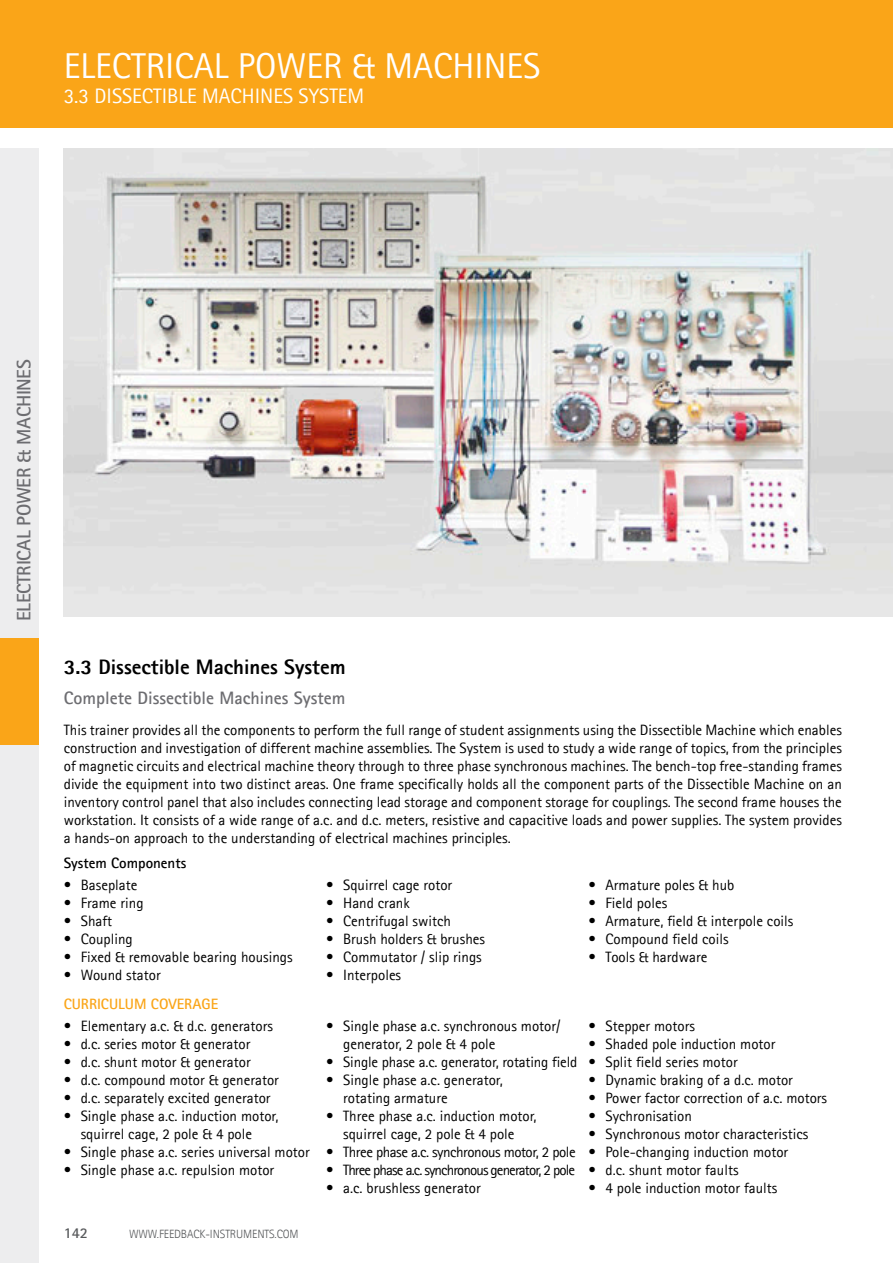
<style>
.page{position:relative;width:893px;height:1263px;background:#fff}
.page>*{position:absolute;margin:0;border:0;box-sizing:border-box;transform-origin:0 0}
.t1{font:36px "Agfa Rotis Sans Serif";color:#fff}
.t2{font:800 21px "Agfa Rotis Sans Serif";color:#000}
.t3{font:21px "Agfa Rotis Sans Serif";color:#fff}
.t4{font:700 19.5px "Agfa Rotis Sans Serif";letter-spacing:-.02em;color:#6d6d71}
.t5{font:700 18px "Agfa Rotis Sans Serif";color:#6d6d71}
.t6{font:15px/18px "Agfa Rotis Sans Serif";color:#000}
.t7{font:15px "Agfa Rotis Sans Serif";letter-spacing:-.06em;color:#000}
.t8{font:15px "Agfa Rotis Sans Serif";letter-spacing:-.03em;color:#000}
.t9{font:700 15px "Agfa Rotis Sans Serif";color:#faa518}
.t10{font:700 15px "Agfa Rotis Sans Serif";color:#000}
.t11{font:700 15px "Agfa Rotis Sans Serif";color:#57595b}
.t12{font:300 12px "Agfa Rotis Sans Serif";letter-spacing:-.01em;color:#57595b}
</style>
<div class="page">
<div style="left:0;top:149px;width:38px;height:1114px;background:#ededee"></div>
<div style="left:0;top:0;width:893px;height:128px;background:#faa518"></div>
<div style="left:0;top:638px;width:38px;height:106px;background:#faa518"></div>
<img style="left:64px;top:149px;width:828px;height:468px">
<h1 class="t1" style="left:64px;top:44px;width:478px">ELECTRICAL POWER &amp; MACHINES</h1>
<h2 class="t3" style="left:64px;top:84px;width:302px">3.3 DISSECTIBLE MACHINES SYSTEM</h2>
<h3 class="t4" style="left:12px;top:621px;width:263px;rotate:-90deg">ELECTRICAL POWER &amp; MACHINES</h3>
<h2 class="t2" style="left:64px;top:653px;width:283px">3.3 Dissectible Machines System</h2>
<p class="t5" style="left:64px;top:686px;width:283px">Complete Dissectible Machines System</p>
<p class="t6" style="left:64px;top:720px;width:780px;text-align:justify">This trainer provides all the components to perform the full range of student assignments using the Dissectible Machine which enables construction and investigation of different machine assemblies. The System is used to study a wide range of topics, from the principles of magnetic circuits and electrical machine theory through to three phase synchronous machines. The bench-top free-standing frames divide the equipment into two distinct areas. One frame specifically holds all the component parts of the Dissectible Machine on an inventory control panel that also includes connecting lead storage and component storage for couplings. The second frame houses the workstation. It consists of a wide range of a.c. and d.c. meters, resistive and capacitive loads and power supplies. The system provides a hands-on approach to the understanding of electrical machines principles.</p>
<p class="t10" style="left:64px;top:853px;width:124px">System Components</p>
<p class="t6" style="left:64px;top:876px;width:75px">• Baseplate</p>
<p class="t6" style="left:64px;top:894px;width:81px">• Frame ring</p>
<p class="t6" style="left:64px;top:912px;width:50px">• Shaft</p>
<p class="t6" style="left:64px;top:930px;width:70px">• Coupling</p>
<p class="t6" style="left:64px;top:948px;width:230px">• Fixed &amp; removable bearing housings</p>
<p class="t6" style="left:64px;top:966px;width:98px">• Wound stator</p>
<p class="t6" style="left:326px;top:876px;width:128px">• Squirrel cage rotor</p>
<p class="t6" style="left:326px;top:894px;width:85px">• Hand crank</p>
<p class="t6" style="left:326px;top:912px;width:126px">• Centrifugal switch</p>
<p class="t6" style="left:326px;top:930px;width:160px">• Brush holders &amp; brushes</p>
<p class="t6" style="left:326px;top:948px;width:157px">• Commutator / slip rings</p>
<p class="t6" style="left:326px;top:966px;width:77px">• Interpoles</p>
<p class="t6" style="left:589px;top:876px;width:147px">• Armature poles &amp; hub</p>
<p class="t6" style="left:589px;top:894px;width:80px">• Field poles</p>
<p class="t6" style="left:589px;top:912px;width:206px">• Armature, field &amp; interpole coils</p>
<p class="t6" style="left:589px;top:930px;width:142px">• Compound field coils</p>
<p class="t6" style="left:589px;top:948px;width:120px">• Tools &amp; hardware</p>
<p class="t9" style="left:64px;top:994px;width:156px">CURRICULUM COVERAGE</p>
<p class="t6" style="left:64px;top:1017px;width:211px">• Elementary a.c. &amp; d.c. generators</p>
<p class="t6" style="left:64px;top:1035px;width:188px">• d.c. series motor &amp; generator</p>
<p class="t6" style="left:64px;top:1053px;width:188px">• d.c. shunt motor &amp; generator</p>
<p class="t6" style="left:64px;top:1071px;width:217px">• d.c. compound motor &amp; generator</p>
<p class="t6" style="left:64px;top:1089px;width:208px">• d.c. separately excited generator</p>
<p class="t6" style="left:81px;top:1107px;width:199px;text-indent:-17px">• Single phase a.c. induction motor, squirrel cage, 2 pole &amp; 4 pole</p>
<p class="t6" style="left:64px;top:1143px;width:248px">• Single phase a.c. series universal motor</p>
<p class="t6" style="left:64px;top:1161px;width:212px">• Single phase a.c. repulsion motor</p>
<p class="t11" style="left:64px;top:1223px;width:26px">142</p>
<p class="t12" style="left:129px;top:1227px;width:171px">WWW.FEEDBACK-INSTRUMENTS.COM</p>
<p class="t6" style="left:343px;top:1017px;width:219px;text-indent:-17px">• Single phase a.c. synchronous motor/ generator, 2 pole &amp; 4 pole</p>
<p class="t6" style="left:326px;top:1053px;width:253px">• Single phase a.c. generator, rotating field</p>
<p class="t6" style="left:343px;top:1071px;width:161px;text-indent:-17px">• Single phase a.c. generator, rotating armature</p>
<p class="t6" style="left:326px;top:1107px;width:212px;text-align:center">• Three phase a.c. induction motor, squirrel cage, 2 pole &amp; 4 pole</p>
<p class="t8" style="left:326px;top:1143px;width:251px">• Three phase a.c. synchronous motor, 2 pole</p>
<p class="t7" style="left:326px;top:1161px;width:250px">• Three phase a.c. synchronous generator, 2 pole</p>
<p class="t6" style="left:326px;top:1179px;width:156px">• a.c. brushless generator</p>
<p class="t6" style="left:588px;top:1017px;width:108px">• Stepper motors</p>
<p class="t6" style="left:588px;top:1035px;width:188px">• Shaded pole induction motor</p>
<p class="t6" style="left:588px;top:1053px;width:151px">• Split field series motor</p>
<p class="t6" style="left:588px;top:1071px;width:206px">• Dynamic braking of a d.c. motor</p>
<p class="t6" style="left:588px;top:1089px;width:240px">• Power factor correction of a.c. motors</p>
<p class="t6" style="left:588px;top:1107px;width:105px">• Sychronisation</p>
<p class="t6" style="left:588px;top:1125px;width:221px">• Synchronous motor characteristics</p>
<p class="t6" style="left:588px;top:1143px;width:201px">• Pole-changing induction motor</p>
<p class="t6" style="left:588px;top:1161px;width:152px">• d.c. shunt motor faults</p>
<p class="t6" style="left:588px;top:1179px;width:190px">• 4 pole induction motor faults</p>
</div>
